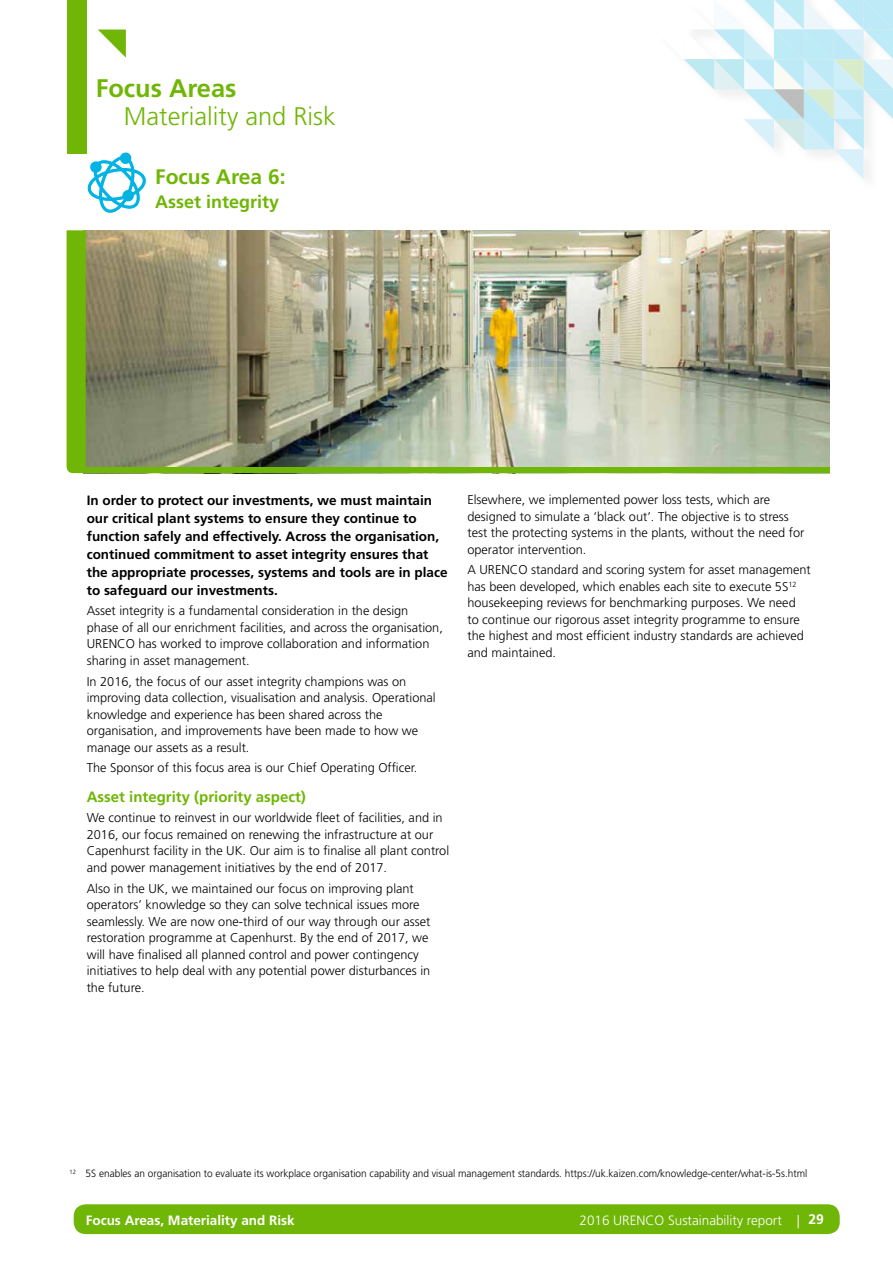
<style>
.page{position:relative;width:893px;height:1263px;background:#fff}
.page>*{position:absolute;margin:0;border:0;box-sizing:border-box;transform-origin:0 0}
.t1{font:300 25.5px "Frutiger";color:#70b606}
.t2{font:700 25.5px "Frutiger";color:#70b606}
.t3{font:700 21px "Frutiger";color:#70b606}
.t4{font:700 18px "Frutiger";color:#70b606}
.t5{font:700 15px "Frutiger";color:#70b606}
.t6{font:700 13.5px/18px "Frutiger";color:#000}
.t7{font:300 13.5px "Frutiger";color:#fff}
.t8{font:700 13.5px "Frutiger";color:#fff}
.t9{font:300 12.75px/16.5px "Frutiger";color:#000}
.t10{font:300 10.5px "Frutiger";color:#000;scale:.96 1}
.s1{font-weight:700;font-size:13.8px}
</style>
<div class="page">
<svg style="left:684px;top:0;width:209px;height:179px"></svg>
<div style="left:74px;top:1204px;width:766px;height:30px;background:#70b606;border-radius:12px"></div>
<div style="left:67px;top:0;width:19px;height:153px;background:#70b606"></div>
<svg style="left:98px;top:30px;width:28px;height:28px"></svg>
<svg style="left:86px;top:150px;width:61px;height:64px"></svg>
<img style="left:86px;top:230px;width:743px;height:238px">
<div style="left:67px;top:230px;width:19px;height:243px;background:#70b606"></div>
<div style="left:77px;top:468px;width:752px;height:5px;background:#70b606"></div>
<h1 class="t2" style="left:96px;top:73px;width:142px">Focus Areas</h1>
<h1 class="t1" style="left:124px;top:101px;width:213px">Materiality and Risk</h1>
<h2 class="t3" style="left:155px;top:165px;width:132px">Focus Area 6:</h2>
<h3 class="t4" style="left:155px;top:191px;width:126px">Asset integrity</h3>
<p class="t6" style="left:87px;top:491px;width:362px">In order to protect our investments, we must maintain our critical plant systems to ensure they continue to function safely and effectively. Across the organisation, continued commitment to asset integrity ensures that the appropriate processes, systems and tools are in place to safeguard our investments.</p>
<p class="t9" style="left:87px;top:603px;width:358px">Asset integrity is a fundamental consideration in the design phase of all our enrichment facilities, and across the organisation, URENCO has worked to improve collaboration and information sharing in asset management.</p>
<p class="t9" style="left:87px;top:673px;width:351px">In 2016, the focus of our asset integrity champions was on improving data collection, visualisation and analysis. Operational knowledge and experience has been shared across the organisation, and improvements have been made to how we manage our assets as a result.</p>
<p class="t9" style="left:87px;top:760px;width:332px">The Sponsor of this focus area is our Chief Operating Officer.</p>
<p class="t5" style="left:87px;top:788px;width:221px">Asset integrity (priority aspect)</p>
<p class="t9" style="left:87px;top:810px;width:364px">We continue to reinvest in our worldwide fleet of facilities, and in 2016, our focus remained on renewing the infrastructure at our Capenhurst facility in the UK. Our aim is to finalise all plant control and power management initiatives by the end of 2017.</p>
<p class="t9" style="left:87px;top:880px;width:345px">Also in the UK, we maintained our focus on improving plant operators’ knowledge so they can solve technical issues more seamlessly. We are now one-third of our way through our asset restoration programme at Capenhurst. By the end of 2017, we will have finalised all planned control and power contingency initiatives to help deal with any potential power disturbances in the future.</p>
<p class="t9" style="left:467px;top:492px;width:338px">Elsewhere, we implemented power loss tests, which are designed to simulate a ‘black out’. The objective is to stress test the protecting systems in the plants, without the need for operator intervention.</p>
<p class="t9" style="left:467px;top:562px;width:345px">A URENCO standard and scoring system for asset management has been developed, which enables each site to execute 5S<sup>12 </sup>housekeeping reviews for benchmarking purposes. We need<br>to continue our rigorous asset integrity programme to ensure the highest and most efficient industry standards are achieved and maintained.</p>
<p class="t10" style="left:70px;top:1167px;width:770px"><sup>12</sup> 5S enables an organisation to evaluate its workplace organisation capability and visual management standards. https://uk.kaizen.com/knowledge-center/what-is-5s.html</p>
<p class="t8" style="left:86px;top:1212px;width:211px">Focus Areas, Materiality and Risk</p>
<p class="t7" style="left:579px;top:1212px;width:246px">2016 URENCO Sustainability report | <span class="s1">29</span></p>
</div>
